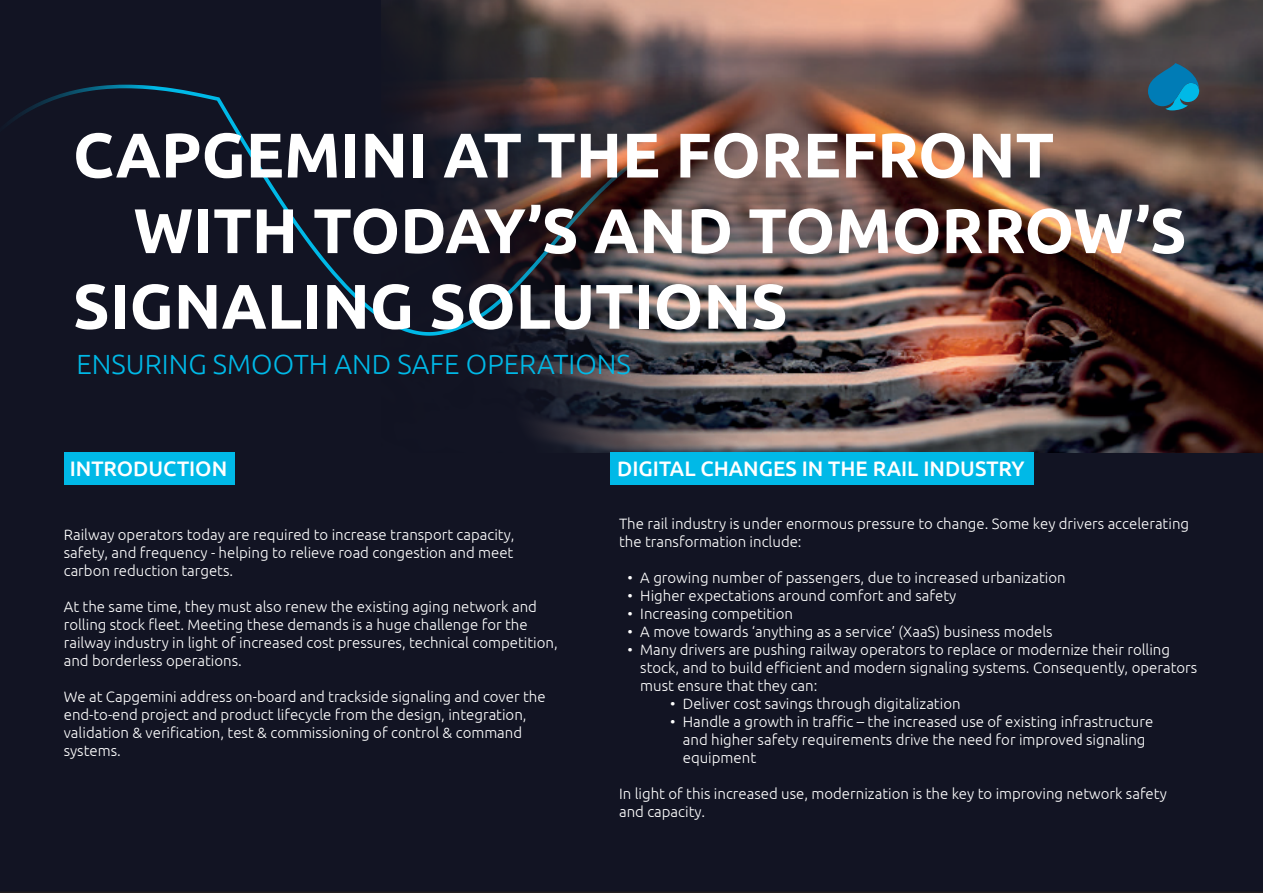
<style>
.page{position:relative;width:1263px;height:893px;background:#121423}
.page>*{position:absolute;margin:0;border:0;box-sizing:border-box;transform-origin:0 0}
.t1{font:700 63px "Ubuntu";color:#fff}
.t2{font:300 27.75px "Ubuntu";color:#00b9e7}
.t3{font:500 21px "Ubuntu";color:#fff}
.t4{font:300 15px/18px "Ubuntu";color:#fff}
</style>
<div class="page">
<div style="left:20px;top:3px;width:1243px;height:462px;background:#121423"></div>
<div style="left:249px;top:0;width:1014px;height:453px;background:#121423"></div>
<img style="left:385px;top:0;width:878px;height:453px">
<svg style="left:1148px;top:63px;width:51px;height:47px;background:#167298"></svg>
<svg style="left:0;top:85px;width:706px;height:251px"></svg>
<div style="left:64px;top:453px;width:171px;height:32px;background:#00b9e7"></div>
<div style="left:611px;top:453px;width:423px;height:32px;background:#00b9e7"></div>
<h1 class="t1" style="left:73px;top:117px;width:983px">CAPGEMINI AT THE FOREFRONT</h1>
<h1 class="t1" style="left:133px;top:192px;width:1054px">WITH TODAY’S AND TOMORROW’S</h1>
<h1 class="t1" style="left:73px;top:268px;width:716px">SIGNALING SOLUTIONS</h1>
<h2 class="t2" style="left:77px;top:348px;width:556px">ENSURING SMOOTH AND SAFE OPERATIONS</h2>
<h3 class="t3" style="left:70px;top:455px;width:159px">INTRODUCTION</h3>
<h3 class="t3" style="left:617px;top:455px;width:409px">DIGITAL CHANGES IN THE RAIL INDUSTRY</h3>
<p class="t4" style="left:64px;top:526px;width:452px;text-align:justify">Railway operators today are required to increase transport capacity, safety, and frequency - helping to relieve road congestion and meet carbon reduction targets.</p>
<p class="t4" style="left:64px;top:598px;width:495px">At the same time, they must also renew the existing aging network and rolling stock fleet. Meeting these demands is a huge challenge for the railway industry in light of increased cost pressures, technical competition, and borderless operations.</p>
<p class="t4" style="left:64px;top:688px;width:483px">We at Capgemini address on-board and trackside signaling and cover the end-to-end project and product lifecycle from the design, integration, validation &amp; verification, test &amp; commissioning of control &amp; command systems.</p>
<p class="t4" style="left:619px;top:514px;width:572px">The rail industry is under enormous pressure to change. Some key drivers accelerating the transformation include:</p>
<p class="t4" style="left:627px;top:568px;width:440px">• A growing number of passengers, due to increased urbanization</p>
<p class="t4" style="left:627px;top:586px;width:330px">• Higher expectations around comfort and safety</p>
<p class="t4" style="left:627px;top:604px;width:167px">• Increasing competition</p>
<p class="t4" style="left:627px;top:622px;width:427px">• A move towards ‘anything as a service’ (XaaS) business models</p>
<p class="t4" style="left:640px;top:640px;width:558px;text-indent:-13px">• Many drivers are pushing railway operators to replace or modernize their rolling stock, and to build efficient and modern signaling systems. Consequently, operators must ensure that they can:</p>
<p class="t4" style="left:670px;top:694px;width:292px">• Deliver cost savings through digitalization</p>
<p class="t4" style="left:683px;top:712px;width:472px;text-indent:-13px">• Handle a growth in traffic – the increased use of existing infrastructure and higher safety requirements drive the need for improved signaling equipment</p>
<p class="t4" style="left:619px;top:784px;width:549px">In light of this increased use, modernization is the key to improving network safety and capacity.</p>
</div>
